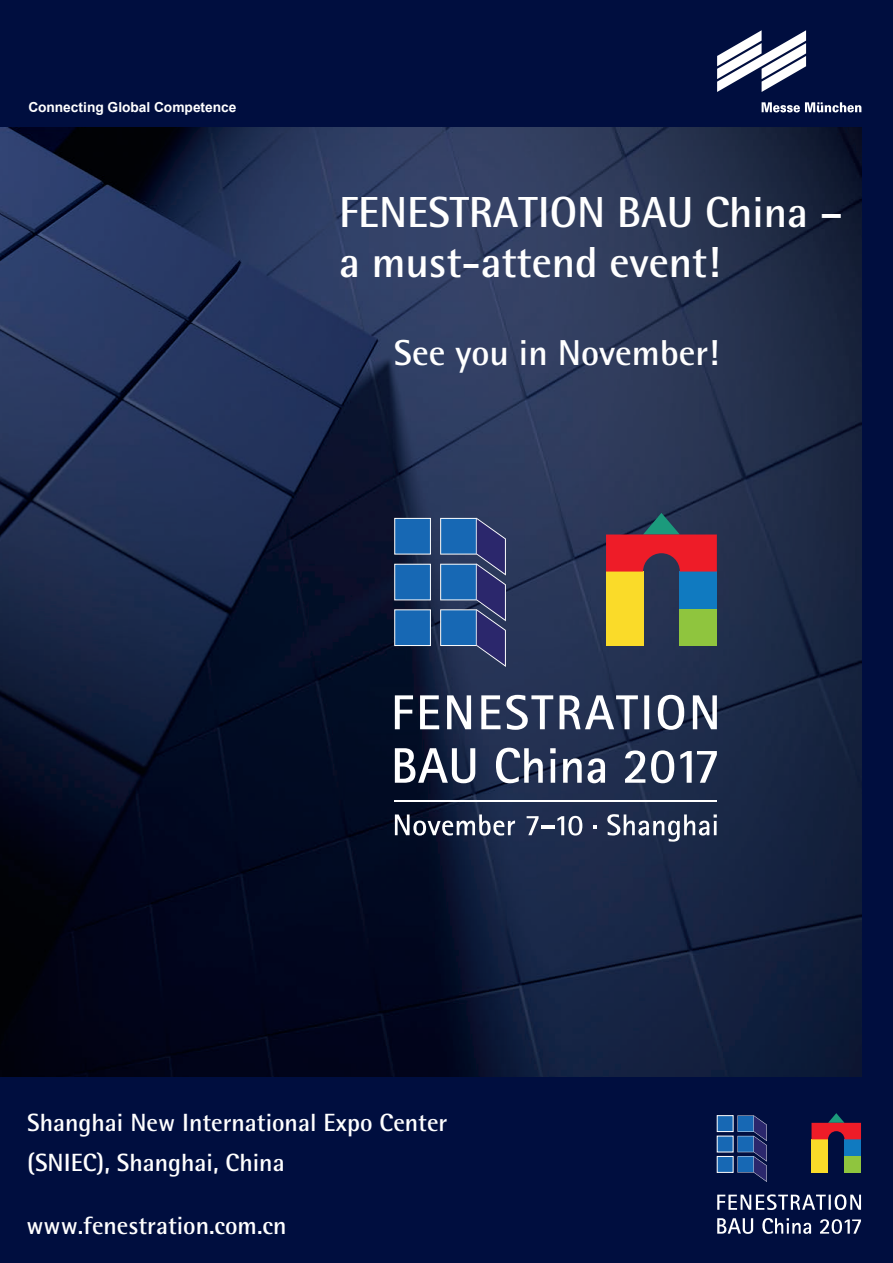
<style>
.page{position:relative;width:893px;height:1263px;background:#000e3f}
.page>*{position:absolute;margin:0;border:0;box-sizing:border-box;transform-origin:0 0}
.t1{font:700 43.5px/50.4px "Rotis Semi Sans";letter-spacing:-.005em;color:#fff}
.t2{font:700 36px "Rotis Semi Sans";color:#fff}
.t3{font:700 24.9px/39.8px "Rotis Semi Sans";color:#fff}
.t4{font:700 13.8px "Arial";letter-spacing:-.005em;color:#fff}
</style>
<div class="page">
<div style="left:811px;top:1139px;width:17px;height:33px;background:#fadb29"></div>
<div style="left:844px;top:1156px;width:17px;height:16px;background:#8fc53e"></div>
<div style="left:844px;top:1139px;width:17px;height:17px;background:#107ac0"></div>
<svg style="left:811px;top:1113px;width:50px;height:26px"></svg>
<div style="left:717px;top:1115px;width:16px;height:16px;background:#1768b4"></div>
<div style="left:717px;top:1115px;width:16px;height:17px;border:1px solid #fff"></div>
<div style="left:717px;top:1136px;width:16px;height:16px;background:#1768b4"></div>
<div style="left:717px;top:1156px;width:16px;height:16px;background:#1768b4"></div>
<div style="left:717px;top:1156px;width:16px;height:16px;border:1px solid #fff"></div>
<svg style="left:737px;top:1115px;width:30px;height:67px"></svg>
<svg style="left:717px;top:1218px;width:36px;height:16px"></svg>
<svg style="left:762px;top:1218px;width:49px;height:16px"></svg>
<svg style="left:820px;top:1219px;width:41px;height:15px"></svg>
<svg style="left:717px;top:1194px;width:144px;height:16px"></svg>
<img style="left:0;top:128px;width:861px;height:949px">
<div style="left:606px;top:571px;width:37px;height:75px;background:#fadb29"></div>
<div style="left:680px;top:609px;width:37px;height:37px;background:#8fc53e"></div>
<div style="left:680px;top:571px;width:37px;height:38px;background:#107ac0"></div>
<svg style="left:606px;top:513px;width:111px;height:58px"></svg>
<svg style="left:395px;top:748px;width:80px;height:35px"></svg>
<svg style="left:496px;top:748px;width:47px;height:35px"></svg>
<svg style="left:550px;top:748px;width:6px;height:35px"></svg>
<svg style="left:563px;top:758px;width:42px;height:25px"></svg>
<svg style="left:625px;top:750px;width:20px;height:33px"></svg>
<svg style="left:651px;top:750px;width:23px;height:33px"></svg>
<svg style="left:680px;top:751px;width:37px;height:32px"></svg>
<hr style="left:395px;top:800px;width:322px;height:2px;background:#fff">
<svg style="left:395px;top:695px;width:322px;height:35px"></svg>
<svg style="left:395px;top:814px;width:120px;height:21px"></svg>
<svg style="left:527px;top:816px;width:12px;height:19px"></svg>
<hr style="left:541px;top:826px;width:14px;height:3px;background:#fff">
<svg style="left:557px;top:816px;width:25px;height:19px"></svg>
<svg style="left:607px;top:814px;width:110px;height:28px"></svg>
<div style="left:395px;top:518px;width:35px;height:36px;background:#1768b4"></div>
<div style="left:394px;top:518px;width:37px;height:37px;border:1px solid #fff"></div>
<div style="left:395px;top:564px;width:35px;height:36px;background:#1768b4"></div>
<div style="left:394px;top:564px;width:37px;height:36px;border:1px solid #fff"></div>
<div style="left:395px;top:610px;width:35px;height:35px;background:#1768b4"></div>
<div style="left:394px;top:609px;width:37px;height:37px;border:1px solid #fff"></div>
<svg style="left:440px;top:518px;width:66px;height:149px"></svg>
<svg style="left:762px;top:102px;width:99px;height:10px"></svg>
<svg style="left:717px;top:30px;width:89px;height:62px"></svg>
<p class="t4" style="left:28px;top:98px;width:210px">Connecting Global Competence</p>
<h1 class="t1" style="left:339px;top:186px;width:506px">FENESTRATION BAU China – a must-attend event!</h1>
<h2 class="t2" style="left:394px;top:331px;width:326px">See you in November!</h2>
<p class="t3" style="left:27px;top:1102px;width:422px">Shanghai New International Expo Center (SNIEC), Shanghai, China</p>
<p class="t3" style="left:27px;top:1205px;width:261px">www.fenestration.com.cn</p>
</div>
